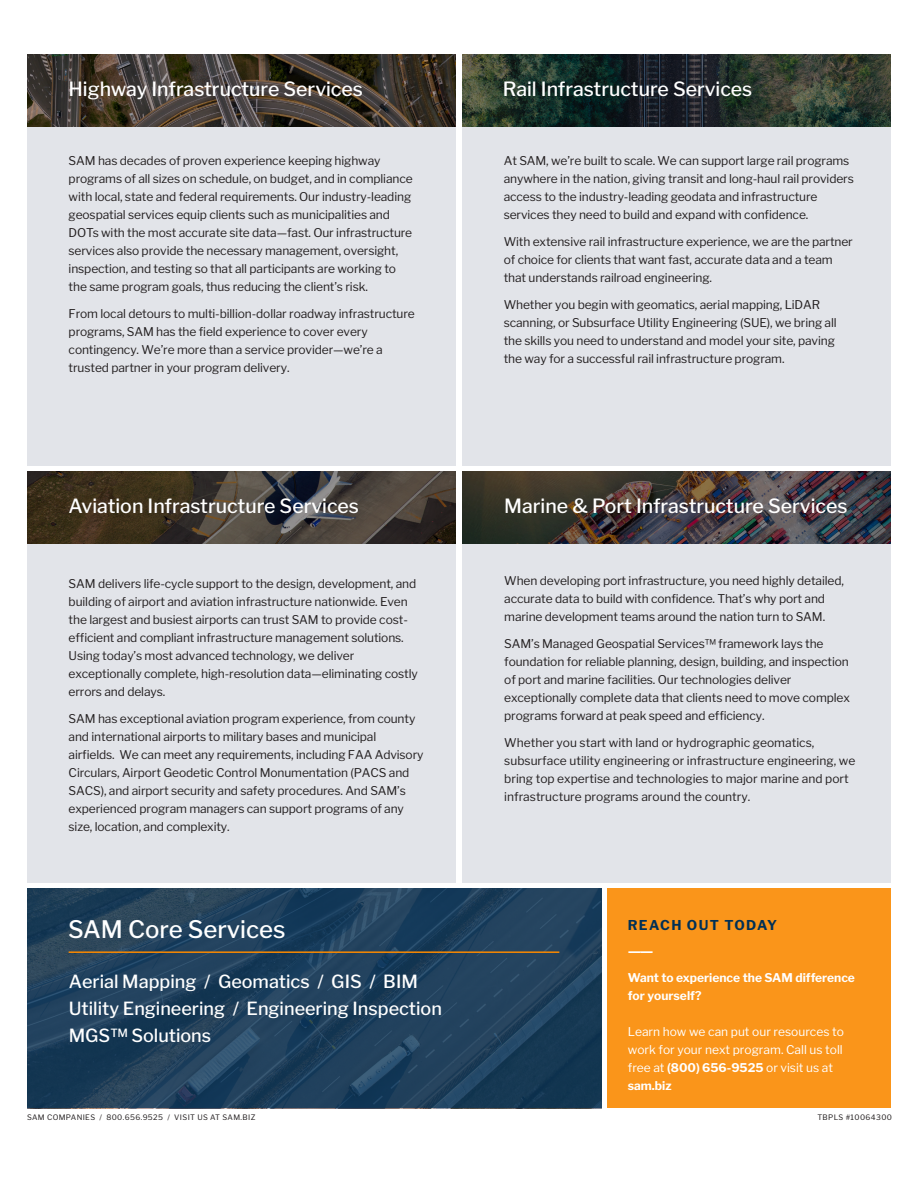
<style>
.page{position:relative;width:918px;height:1188px;background:#fff}
.page>*{position:absolute;margin:0;border:0;box-sizing:border-box;transform-origin:0 0}
.t1{font:500 24px "Libre Franklin";color:#fff}
.t2{font:500 19.5px "Libre Franklin";color:#fff}
.t3{font:500 18px/27px "Libre Franklin";color:#fff}
.t4{font:700 15px "Libre Franklin";color:#fff}
.t5{font:700 13.5px "Libre Franklin";letter-spacing:.1em;color:#003056}
.t6{font:12px/18px "Libre Franklin";letter-spacing:-.01em;color:#231f20}
.t7{font:12px/18px "Libre Franklin";color:#fff}
.t8{font:700 12px/18px "Libre Franklin";color:#fff}
.t9{font:7.5px "Libre Franklin";letter-spacing:.05em;color:#231f20}
.s1{font-weight:700}
</style>
<div class="page">
<div style="left:27px;top:54px;width:429px;height:412px;background:#e2e4e9"></div>
<div style="left:27px;top:471px;width:429px;height:412px;background:#e2e4e9"></div>
<div style="left:462px;top:54px;width:429px;height:412px;background:#e2e4e9"></div>
<div style="left:462px;top:471px;width:429px;height:412px;background:#e2e4e9"></div>
<svg style="left:27px;top:54px;width:429px;height:72px;background:#423a31"></svg>
<svg style="left:462px;top:54px;width:429px;height:72px;background:#26332c"></svg>
<svg style="left:27px;top:471px;width:429px;height:72px;background:#41392f"></svg>
<img style="left:462px;top:471px;width:429px;height:72px">
<svg style="left:27px;top:889px;width:574px;height:219px;background:#1f3f5b"></svg>
<div style="left:607px;top:889px;width:284px;height:219px;background:#fa951a"></div>
<hr style="left:69px;top:951px;width:490px;height:2px;background:#fa8900">
<p class="t2" style="left:69px;top:74px;width:296px">Highway Infrastructure Services</p>
<p class="t2" style="left:503px;top:74px;width:251px">Rail Infrastructure Services</p>
<p class="t6" style="left:69px;top:152px;width:346px">SAM has decades of proven experience keeping highway programs of all sizes on schedule, on budget, and in compliance with local, state and federal requirements. Our industry-leading geospatial services equip clients such as municipalities and DOTs with the most accurate site data—fast. Our infrastructure services also provide the necessary management, oversight, inspection, and testing so that all participants are working to the same program goals, thus reducing the client’s risk.</p>
<p class="t6" style="left:69px;top:305px;width:348px">From local detours to multi-billion-dollar roadway infrastructure programs, SAM has the field experience to cover every contingency. We’re more than a service provider—we’re a trusted partner in your program delivery.</p>
<p class="t6" style="left:504px;top:152px;width:352px">At SAM, we’re built to scale. We can support large rail programs anywhere in the nation, giving transit and long-haul rail providers access to the industry-leading geodata and infrastructure services they need to build and expand with confidence.</p>
<p class="t6" style="left:504px;top:233px;width:351px">With extensive rail infrastructure experience, we are the partner of choice for clients that want fast, accurate data and a team that understands railroad engineering.</p>
<p class="t6" style="left:504px;top:296px;width:334px">Whether you begin with geomatics, aerial mapping, LiDAR scanning, or Subsurface Utility Engineering (SUE), we bring all the skills you need to understand and model your site, paving the way for a successful rail infrastructure program.</p>
<p class="t2" style="left:69px;top:491px;width:292px">Aviation Infrastructure Services</p>
<p class="t2" style="left:504px;top:491px;width:345px">Marine &amp; Port Infrastructure Services</p>
<p class="t6" style="left:69px;top:574px;width:351px">SAM delivers life-cycle support to the design, development, and building of airport and aviation infrastructure nationwide. Even the largest and busiest airports can trust SAM to provide cost&shy;efficient and compliant infrastructure management solutions.<br>Using today’s most advanced technology, we deliver exceptionally complete, high-resolution data—eliminating costly errors and delays.</p>
<p class="t6" style="left:69px;top:709px;width:356px">SAM has exceptional aviation program experience, from county and international airports to military bases and municipal airfields. We can meet any requirements, including FAA Advisory Circulars, Airport Geodetic Control Monumentation (PACS and SACS), and airport security and safety procedures. And SAM’s experienced program managers can support programs of any size, location, and complexity.</p>
<p class="t1" style="left:68px;top:910px;width:219px">SAM Core Services</p>
<p class="t3" style="left:69px;top:968px;width:375px">Aerial Mapping / Geomatics / GIS / BIM<br>Utility Engineering / Engineering Inspection<br>MGS™ Solutions</p>
<p class="t6" style="left:504px;top:572px;width:341px">When developing port infrastructure, you need highly detailed, accurate data to build with confidence. That’s why port and marine development teams around the nation turn to SAM.</p>
<p class="t6" style="left:504px;top:635px;width:347px">SAM’s Managed Geospatial Services™ framework lays the foundation for reliable planning, design, building, and inspection of port and marine facilities. Our technologies deliver exceptionally complete data that clients need to move complex programs forward at peak speed and efficiency.</p>
<p class="t6" style="left:504px;top:734px;width:353px">Whether you start with land or hydrographic geomatics, subsurface utility engineering or infrastructure engineering, we bring top expertise and technologies to major marine and port infrastructure programs around the country.</p>
<p class="t5" style="left:628px;top:915px;width:151px">REACH OUT TODAY</p>
<p class="t4" style="left:628px;top:938px;width:27px">——</p>
<p class="t8" style="left:628px;top:967px;width:229px">Want to experience the SAM difference for yourself?</p>
<p class="t7" style="left:628px;top:1022px;width:218px">Learn how we can put our resources to work for your next program. Call us toll free at <span class="s1">(800) 656-9525</span> or visit us at <span class="s1">sam.biz</span></p>
<p class="t9" style="left:27px;top:1111px;width:230px">SAM COMPANIES / 800.656.9525 / VISIT US AT SAM.BIZ</p>
<p class="t9" style="left:817px;top:1111px;width:76px">TBPLS #10064300</p>
</div>
